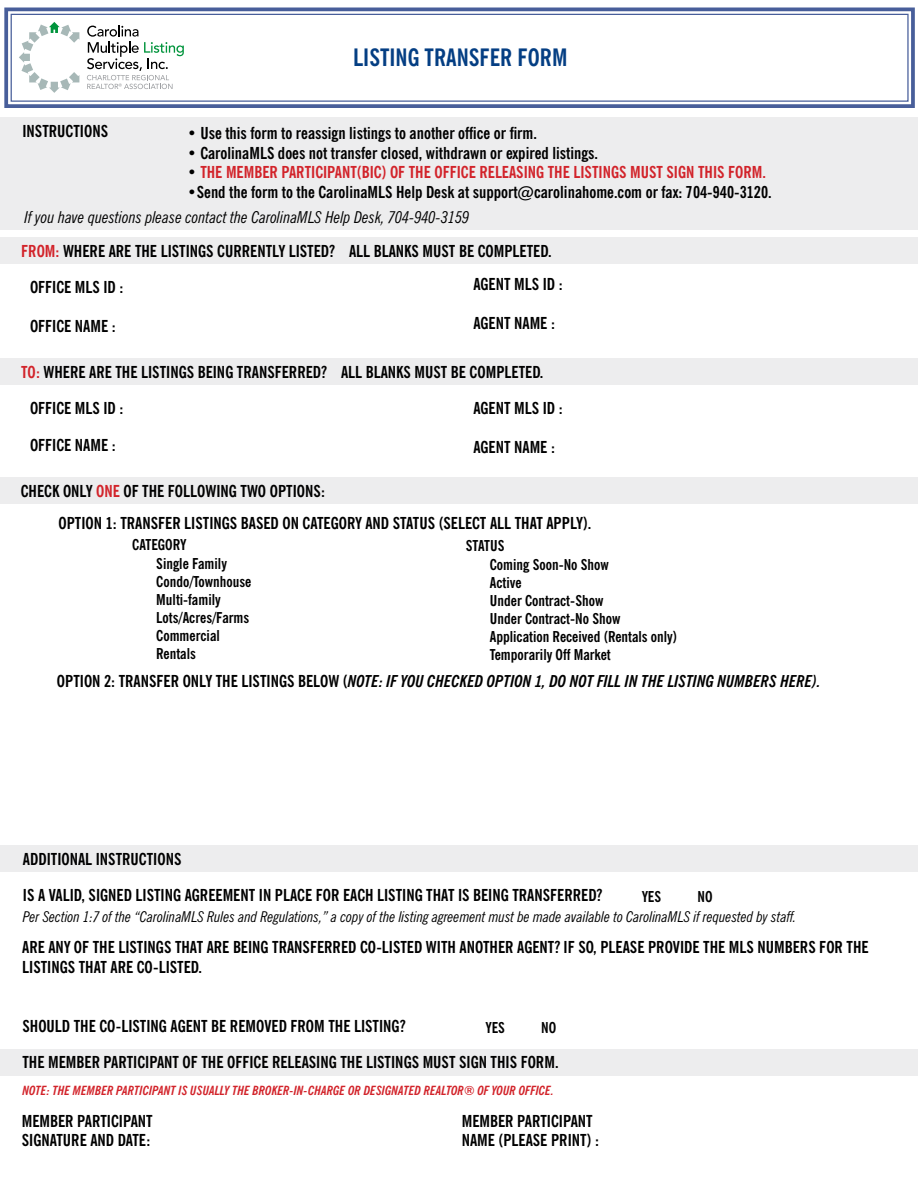
<style>
.page{position:relative;width:918px;height:1188px;background:#fff}
.page>*{position:absolute;margin:0;border:0;box-sizing:border-box;transform-origin:0 0}
.t1{font:700 condensed 24px "News Gothic BT";color:#043e83}
.t2{font:700 condensed 16.5px/19.8px "News Gothic BT";color:#000}
.t3{font:italic 700 condensed 16.5px "News Gothic BT";color:#000}
.t4{font:700 condensed 16.5px "News Gothic BT";color:#d2232a}
.t5{font:italic condensed 16.5px "News Gothic BT";color:#000}
.t6{font:700 condensed 15px/18.1px "News Gothic BT";color:#000}
.t7{font:italic condensed 15px "News Gothic BT";color:#000}
.t8{font:italic 700 condensed 12.75px "News Gothic BT";color:#d2232a}
.s1{color:#000}
.s2{color:#d2232a}
.s3{font-style:normal}
</style>
<div class="page">
<svg style="left:4px;top:7px;width:911px;height:101px"></svg>
<div style="left:11px;top:14px;width:898px;height:88px;border:1px solid #485e9a"></div>
<div style="left:0;top:117px;width:918px;height:113px;background:#ededee"></div>
<div style="left:0;top:237px;width:918px;height:27px;background:#ededee"></div>
<div style="left:0;top:358px;width:918px;height:27px;background:#ededee"></div>
<div style="left:0;top:477px;width:918px;height:27px;background:#ededee"></div>
<div style="left:0;top:845px;width:918px;height:27px;background:#ededee"></div>
<div style="left:0;top:1049px;width:918px;height:27px;background:#ededee"></div>
<p class="t2" style="left:22px;top:121px;width:87px">INSTRUCTIONS</p>
<h1 class="t1" style="left:353px;top:43px;width:216px">LISTING TRANSFER FORM</h1>
<p class="t2" style="left:187px;top:123px;width:351px">• Use this form to reassign listings to another office or firm.</p>
<p class="t2" style="left:187px;top:143px;width:413px">• CarolinaMLS does not transfer closed, withdrawn or expired listings.</p>
<p class="t4" style="left:187px;top:162px;width:580px"><span class="s1">•</span> THE MEMBER PARTICIPANT(BIC) OF THE OFFICE RELEASING THE LISTINGS MUST SIGN THIS FORM.</p>
<p class="t2" style="left:187px;top:182px;width:586px">•Send the form to the CarolinaMLS Help Desk at support@carolinahome.com or fax: 704-940-3120.</p>
<p class="t5" style="left:25px;top:207px;width:446px">If you have questions please contact the CarolinaMLS Help Desk, 704-940-3159</p>
<p class="t2" style="left:21px;top:241px;width:532px"><span class="s2">FROM:</span> WHERE ARE THE LISTINGS CURRENTLY LISTED? ALL BLANKS MUST BE COMPLETED.</p>
<p class="t2" style="left:30px;top:277px;width:95px">OFFICE MLS ID :</p>
<p class="t2" style="left:30px;top:316px;width:87px">OFFICE NAME :</p>
<p class="t2" style="left:473px;top:274px;width:91px">AGENT MLS ID :</p>
<p class="t2" style="left:473px;top:313px;width:83px">AGENT NAME :</p>
<p class="t2" style="left:21px;top:362px;width:524px"><span class="s2">TO:</span> WHERE ARE THE LISTINGS BEING TRANSFERRED? ALL BLANKS MUST BE COMPLETED.</p>
<p class="t2" style="left:30px;top:398px;width:95px">OFFICE MLS ID :</p>
<p class="t2" style="left:30px;top:435px;width:87px">OFFICE NAME :</p>
<p class="t2" style="left:21px;top:481px;width:306px">CHECK ONLY <span class="s2">ONE</span> OF THE FOLLOWING TWO OPTIONS:</p>
<p class="t2" style="left:473px;top:398px;width:91px">AGENT MLS ID :</p>
<p class="t2" style="left:473px;top:437px;width:83px">AGENT NAME :</p>
<p class="t2" style="left:59px;top:513px;width:534px">OPTION 1: TRANSFER LISTINGS BASED ON CATEGORY AND STATUS (SELECT ALL THAT APPLY).</p>
<p class="t6" style="left:156px;top:536px;width:96px;text-indent:-24px">CATEGORY<br>Single Family<br>Condo/Townhouse<br>Multi-family<br>Lots/Acres/Farms<br>Commercial<br>Rentals</p>
<p class="t6" style="left:490px;top:536px;width:189px;text-indent:-24px">STATUS<br>Coming Soon-No Show<br>Active<br>Under Contract-Show<br>Under Contract-No Show<br>Application Received (Rentals only)<br>Temporarily Off Market</p>
<p class="t3" style="left:57px;top:671px;width:765px"><span class="s3">OPTION 2: TRANSFER ONLY THE LISTINGS BELOW (</span>NOTE: IF YOU CHECKED OPTION 1, DO NOT FILL IN THE LISTING NUMBERS HERE).</p>
<p class="t2" style="left:23px;top:849px;width:160px">ADDITIONAL INSTRUCTIONS</p>
<p class="t2" style="left:23px;top:885px;width:581px">IS A VALID, SIGNED LISTING AGREEMENT IN PLACE FOR EACH LISTING THAT IS BEING TRANSFERRED?</p>
<p class="t6" style="left:642px;top:887px;width:21px">YES</p>
<p class="t6" style="left:697px;top:887px;width:17px">NO</p>
<p class="t7" style="left:23px;top:907px;width:775px">Per Section 1:7 of the “CarolinaMLS Rules and Regulations,” a copy of the listing agreement must be made available to CarolinaMLS if requested by staff.</p>
<p class="t2" style="left:22px;top:937px;width:848px">ARE ANY OF THE LISTINGS THAT ARE BEING TRANSFERRED CO-LISTED WITH ANOTHER AGENT? IF SO, PLEASE PROVIDE THE MLS NUMBERS FOR THE<br>LISTINGS THAT ARE CO-LISTED.</p>
<p class="t2" style="left:22px;top:1016px;width:384px">SHOULD THE CO-LISTING AGENT BE REMOVED FROM THE LISTING?</p>
<p class="t6" style="left:486px;top:1018px;width:21px">YES</p>
<p class="t6" style="left:541px;top:1018px;width:17px">NO</p>
<p class="t2" style="left:22px;top:1052px;width:538px">THE MEMBER PARTICIPANT OF THE OFFICE RELEASING THE LISTINGS MUST SIGN THIS FORM.</p>
<p class="t8" style="left:22px;top:1082px;width:533px">NOTE: THE MEMBER PARTICIPANT IS USUALLY THE BROKER-IN-CHARGE OR DESIGNATED REALTOR® OF YOUR OFFICE.</p>
<p class="t2" style="left:22px;top:1111px;width:132px">MEMBER PARTICIPANT<br>SIGNATURE AND DATE:</p>
<p class="t2" style="left:462px;top:1111px;width:139px">MEMBER PARTICIPANT<br>NAME (PLEASE PRINT) :</p>
</div>
